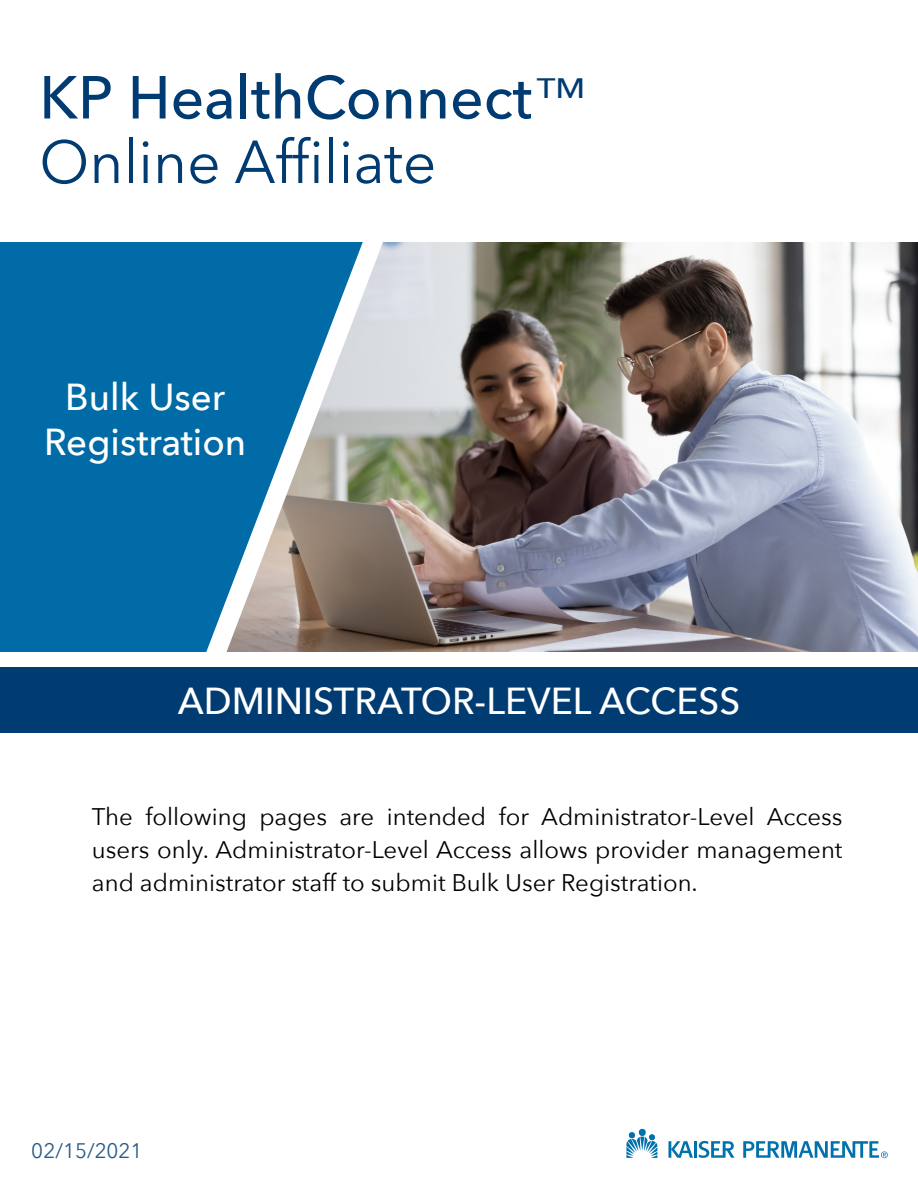
<style>
.page{position:relative;width:918px;height:1188px;background:#fff}
.page>*{position:absolute;margin:0;border:0;box-sizing:border-box;transform-origin:0 0}
.t1{font:500 60px "Avenir Next";color:#003c71}
.t2{font:60px "Avenir Next";color:#003c71}
.t3{font:500 37.5px/45px "Avenir Next";color:#fff;text-align:center}
.t4{font:24px/33px "Avenir Next";color:#000;text-align:justify}
.t5{font:21px "Avenir Next";color:#003c71}
</style>
<div class="page">
<img style="left:402px;top:242px;width:516px;height:410px">
<svg style="left:0;top:242px;width:402px;height:410px;background:#347ea5"></svg>
<div style="left:0;top:667px;width:918px;height:65px;background:#003c71"></div>
<svg style="left:626px;top:1131px;width:31px;height:27px"></svg>
<div style="left:639px;top:1129px;width:7px;height:7px;background:#0071ac;border-radius:50%"></div>
<hr style="left:694px;top:1141px;width:3px;height:17px;background:#0071ac">
<svg style="left:668px;top:1141px;width:25px;height:17px"></svg>
<svg style="left:699px;top:1141px;width:35px;height:17px"></svg>
<svg style="left:743px;top:1141px;width:145px;height:17px"></svg>
<h1 class="t1" style="left:39px;top:47px;width:547px">KP HealthConnect <sup>TM</sup></h1>
<h1 class="t2" style="left:39px;top:111px;width:399px">Online Affiliate</h1>
<h2 class="t3" style="left:44px;top:373px;width:204px">Bulk User<br>Registration</h2>
<h2 class="t3" style="left:178px;top:677px;width:564px">ADMINISTRATOR-LEVEL ACCESS</h2>
<p class="t4" style="left:92px;top:799px;width:752px">The following pages are intended for Administrator-Level Access users only. Administrator-Level Access allows provider management and administrator staff to submit Bulk User Registration.</p>
<p class="t5" style="left:32px;top:1133px;width:112px">02/15/2021</p>
</div>
